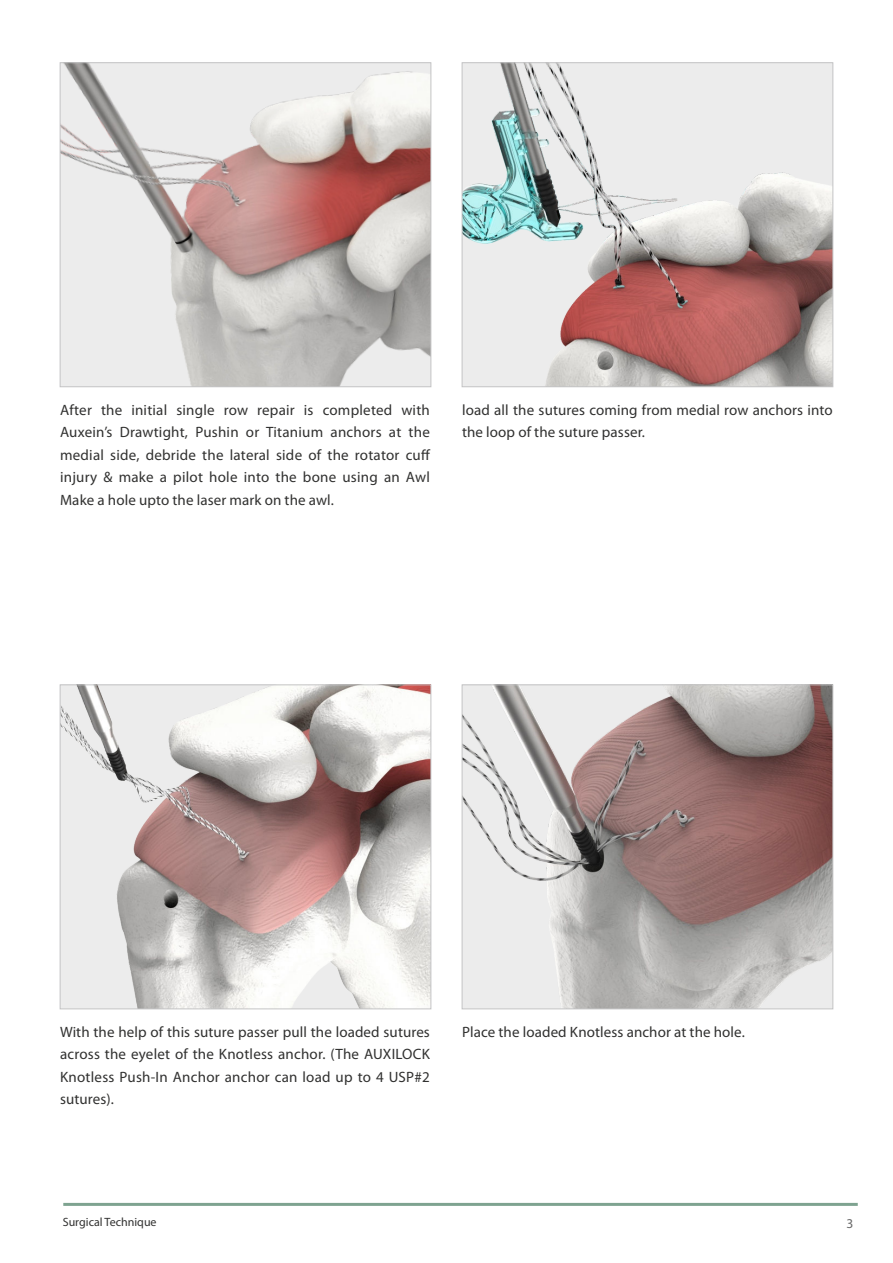
<style>
.page{position:relative;width:893px;height:1263px;background:#fff}
.page>*{position:absolute;margin:0;border:0;box-sizing:border-box;transform-origin:0 0}
.t1{font:15px/22.5px "Myriad Pro";letter-spacing:.01em;color:#313130;text-align:justify}
.t2{font:13.5px "Myriad Pro";color:#686868}
.t3{font:12px "Myriad Pro";color:#313130}
</style>
<div class="page">
<hr style="left:63px;top:1203px;width:795px;height:3px;background:#7ea390">
<img style="left:62px;top:64px;width:367px;height:321px">
<div style="left:60px;top:62px;width:371px;height:325px;border:1px solid #c4c4c5"></div>
<img style="left:464px;top:64px;width:367px;height:321px">
<div style="left:462px;top:62px;width:371px;height:325px;border:1px solid #c4c4c5"></div>
<img style="left:62px;top:686px;width:367px;height:321px">
<div style="left:60px;top:684px;width:371px;height:325px;border:1px solid #c4c4c5"></div>
<img style="left:464px;top:686px;width:367px;height:321px">
<div style="left:462px;top:684px;width:371px;height:325px;border:1px solid #c4c4c5"></div>
<p class="t1" style="left:60px;top:398px;width:372px">After the initial single row repair is completed with Auxein’s Drawtight, Pushin or Titanium anchors at the medial side, debride the lateral side of the rotator cuff injury &amp; make a pilot hole into the bone using an Awl Make a hole upto the laser mark on the awl.</p>
<p class="t1" style="left:462px;top:398px;width:372px">load all the sutures coming from medial row anchors into the loop of the suture passer.</p>
<p class="t1" style="left:60px;top:1020px;width:371px">With the help of this suture passer pull the loaded sutures across the eyelet of the Knotless anchor. (The AUXILOCK Knotless Push-In Anchor anchor can load up to 4 USP#2 sutures).</p>
<p class="t1" style="left:462px;top:1020px;width:284px">Place the loaded Knotless anchor at the hole.</p>
<p class="t3" style="left:63px;top:1215px;width:95px">Surgical Technique</p>
<p class="t2" style="left:846px;top:1215px;width:8px">3</p>
</div>
